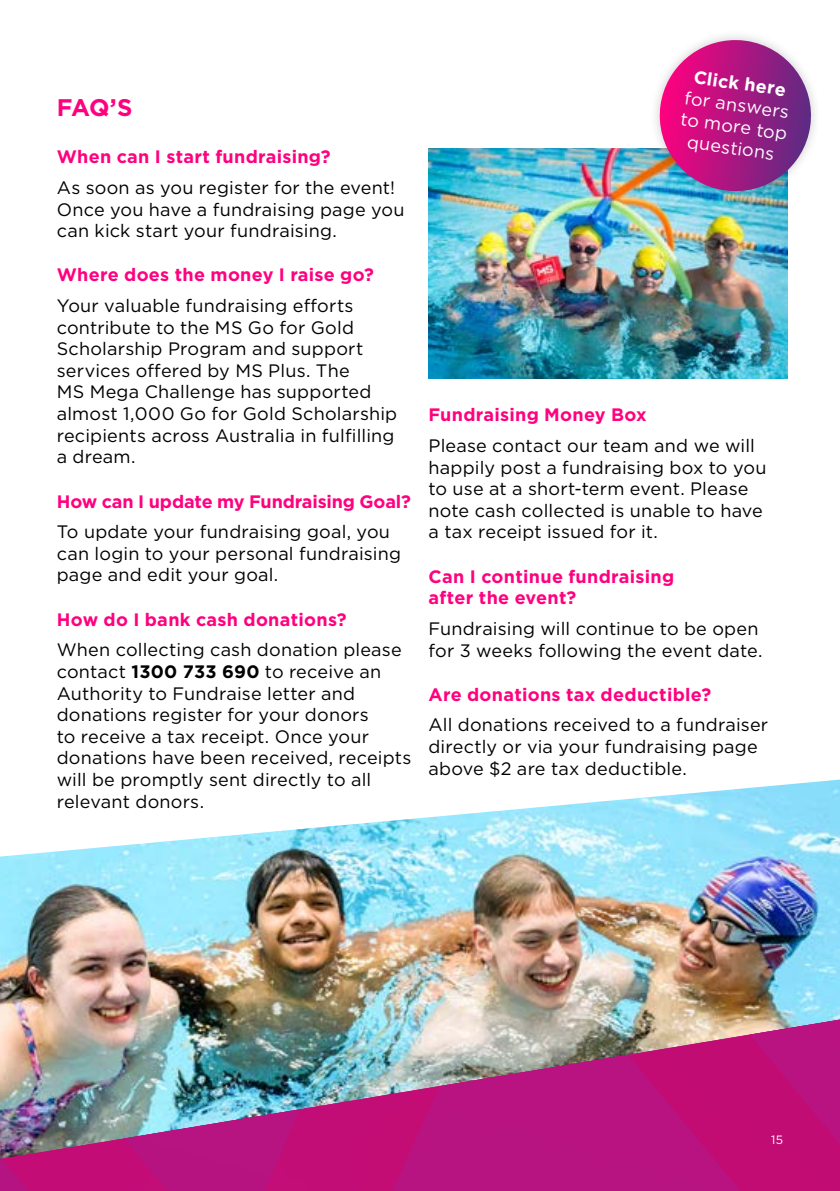
<style>
.page{position:relative;width:840px;height:1191px;background:#fff}
.page>*{position:absolute;margin:0;border:0;box-sizing:border-box;transform-origin:0 0}
.t1{font:700 24px "Gotham";color:#ff007f}
.t2{font:18px/21.6px "Gotham";letter-spacing:.01em;color:#000}
.t3{font:700 18px/21.6px "Gotham";letter-spacing:.015em;color:#ff007f}
.t4{font:700 18px "Gotham";letter-spacing:-.01em;color:#ff007f}
.t5{font:18px/21.6px "Gotham";color:#fff;text-align:center}
.t6{font:700 18px "Gotham";color:#fff}
.t7{font:12px "Gotham";color:#fff}
.s1{font-weight:700}
</style>
<div class="page">
<img style="left:0;top:779px;width:839px;height:240px">
<img style="left:0;top:1019px;width:839px;height:172px">
<svg style="left:123px;top:1109px;width:177px;height:82px;background:#b0338e"></svg>
<svg style="left:0;top:1158px;width:29px;height:33px"></svg>
<svg style="left:749px;top:1019px;width:90px;height:125px;background:#bd1b7f"></svg>
<svg style="left:392px;top:1054px;width:348px;height:137px;background:#b72081"></svg>
<img style="left:428px;top:149px;width:358px;height:229px">
<div style="left:649px;top:29px;width:171px;height:173px;background:#000;opacity:.2"></div>
<svg style="left:654px;top:40px;width:161px;height:156px"></svg>
<h1 class="t1" style="left:57px;top:91px;width:77px">FAQ’S</h1>
<p class="t3" style="left:57px;top:146px;width:275px">When can I start fundraising?</p>
<p class="t2" style="left:57px;top:176px;width:349px">As soon as you register for the event!<br>Once you have a fundraising page you can kick start your fundraising.</p>
<p class="t3" style="left:57px;top:264px;width:318px">Where does the money I raise go?</p>
<p class="t2" style="left:57px;top:294px;width:342px">Your valuable fundraising efforts contribute to the MS Go for Gold<br>Scholarship Program and support services offered by MS Plus. The<br>MS Mega Challenge has supported almost 1,000 Go for Gold Scholarship recipients across Australia in fulfilling a dream.</p>
<p class="t4" style="left:57px;top:489px;width:355px">How can I update my Fundraising Goal?</p>
<p class="t2" style="left:57px;top:520px;width:345px">To update your fundraising goal, you can login to your personal fundraising page and edit your goal.</p>
<p class="t3" style="left:57px;top:608px;width:291px">How do I bank cash donations?</p>
<p class="t2" style="left:57px;top:639px;width:356px">When collecting cash donation please contact <span class="s1">1300 733 690</span> to receive an Authority to Fundraise letter and donations register for your donors<br>to receive a tax receipt. Once your donations have been received, receipts will be promptly sent directly to all relevant donors.</p>
<p class="t6" style="left:695px;top:65px;width:94px;rotate:8deg">Click here</p>
<p class="t5" style="left:684px;top:86px;width:109px;rotate:8deg">for answers to more top questions</p>
<p class="t3" style="left:428px;top:404px;width:220px">Fundraising Money Box</p>
<p class="t2" style="left:428px;top:434px;width:339px">Please contact our team and we will happily post a fundraising box to you to use at a short-term event. Please note cash collected is unable to have a tax receipt issued for it.</p>
<p class="t3" style="left:428px;top:565px;width:247px">Can I continue fundraising after the event?</p>
<p class="t2" style="left:428px;top:617px;width:335px">Fundraising will continue to be open for 3 weeks following the event date.</p>
<p class="t3" style="left:428px;top:683px;width:284px">Are donations tax deductible?</p>
<p class="t2" style="left:428px;top:714px;width:341px">All donations received to a fundraiser directly or via your fundraising page above $2 are tax deductible.</p>
<p class="t7" style="left:770px;top:1132px;width:14px">15</p>
</div>
